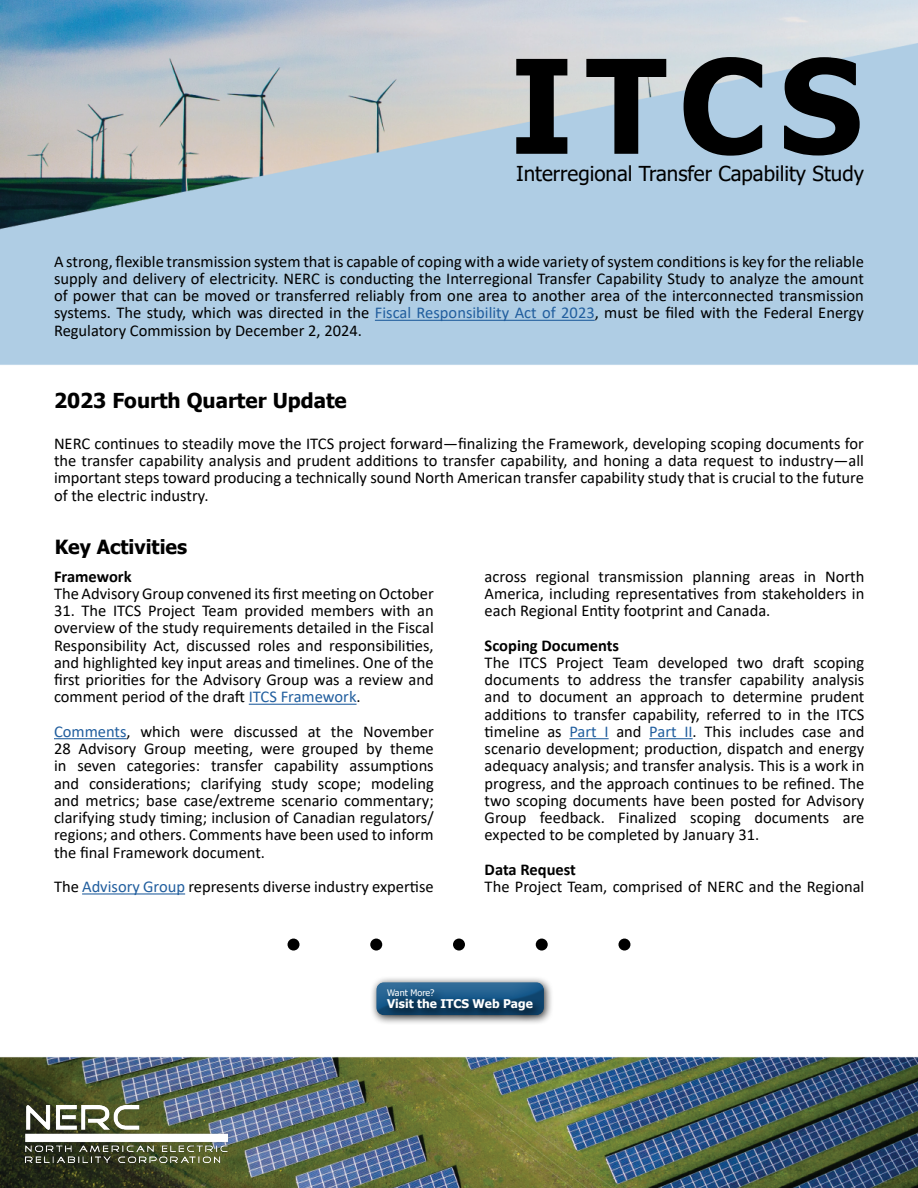
<style>
.page{position:relative;width:918px;height:1188px;background:#fff}
.page>*{position:absolute;margin:0;border:0;box-sizing:border-box;transform-origin:0 0}
.t1{font:700 130.5px "Tahoma";color:#000}
.t2{font:20.55px "Tahoma";color:#000}
.t3{font:700 20.55px "Tahoma";color:#000}
.t4{font:700 19.5px "Tahoma";color:#000}
.t5{font:16.5px/17.2px "Calibri";color:#000;text-align:justify}
.t6{font:700 16.5px "Calibri";color:#000}
.t7{font:700 12px "Tahoma";color:#fff}
.t8{font:9px "Tahoma";color:#fff}
.s1{color:#215e9e}
</style>
<div class="page">
<img style="left:0;top:0;width:918px;height:1188px">
<hr style="left:249px;top:704px;width:108px;height:1px;background:#215e9e">
<hr style="left:54px;top:738px;width:73px;height:1px;background:#215e9e">
<hr style="left:82px;top:893px;width:103px;height:2px;background:#215e9e">
<hr style="left:569px;top:738px;width:40px;height:1px;background:#215e9e">
<hr style="left:649px;top:738px;width:44px;height:1px;background:#215e9e">
<img style="left:25px;top:1105px;width:203px;height:58px">
<hr style="left:375px;top:320px;width:220px;height:1px;background:#215e9e">
<div style="left:288px;top:939px;width:12px;height:12px;background:#000;border-radius:50%"></div>
<div style="left:370px;top:939px;width:12px;height:12px;background:#000;border-radius:50%"></div>
<div style="left:453px;top:939px;width:12px;height:12px;background:#000;border-radius:50%"></div>
<div style="left:536px;top:939px;width:12px;height:12px;background:#000;border-radius:50%"></div>
<div style="left:618px;top:939px;width:12px;height:12px;background:#000;border-radius:50%"></div>
<div style="left:369px;top:976px;width:185px;height:49px;background:#fbfbfb"></div>
<div style="left:364px;top:971px;width:192px;height:43px;background:#fff;opacity:.21"></div>
<div style="left:364px;top:982px;width:192px;height:42px;background:#000;opacity:.21"></div>
<div style="left:384px;top:986px;width:161px;height:36px;background:#000;opacity:.75"></div>
<h1 class="t1" style="left:510px;top:15px;width:353px">ITCS</h1>
<p class="t2" style="left:516px;top:160px;width:349px">Interregional Transfer Capability Study</p>
<p class="t5" style="left:54px;top:252px;width:812px">A strong, flexible transmission system that is capable of coping with a wide variety of system conditions is key for the reliable supply and delivery of electricity. NERC is conducting the Interregional Transfer Capability Study to analyze the amount of power that can be moved or transferred reliably from one area to another area of the interconnected transmission systems. The study, which was directed in the <span class="s1">Fiscal Responsibility Act of 2023</span>, must be filed with the Federal Energy Regulatory Commission by December 2, 2024.</p>
<p class="t3" style="left:54px;top:386px;width:294px">2023 Fourth Quarter Update</p>
<p class="t5" style="left:54px;top:434px;width:812px">NERC continues to steadily move the ITCS project forward—finalizing the Framework, developing scoping documents for the transfer capability analysis and prudent additions to transfer capability, and honing a data request to industry—all important steps toward producing a technically sound North American transfer capability study that is crucial to the future of the electric industry.</p>
<p class="t4" style="left:55px;top:534px;width:134px">Key Activities</p>
<p class="t6" style="left:54px;top:564px;width:79px">Framework</p>
<p class="t5" style="left:54px;top:584px;width:381px">The Advisory Group convened its first meeting on October</p>
<p class="t5" style="left:54px;top:602px;width:381px">31. The ITCS Project Team provided members with an overview of the study requirements detailed in the Fiscal Responsibility Act, discussed roles and responsibilities, and highlighted key input areas and timelines. One of the first priorities for the Advisory Group was a review and comment period of the draft <span class="s1">ITCS Framework</span>.</p>
<p class="t5" style="left:54px;top:722px;width:381px"><span class="s1">Comments</span>, which were discussed at the November 28 Advisory Group meeting, were grouped by theme in seven categories: transfer capability assumptions and considerations; clarifying study scope; modeling and metrics; base case/extreme scenario commentary; clarifying study timing; inclusion of Canadian regulators/ regions; and others. Comments have been used to inform the final Framework document.</p>
<p class="t5" style="left:54px;top:877px;width:381px">The <span class="s1">Advisory Group</span> represents diverse industry expertise</p>
<p class="t5" style="left:485px;top:567px;width:381px">across regional transmission planning areas in North America, including representatives from stakeholders in each Regional Entity footprint and Canada.</p>
<p class="t6" style="left:485px;top:633px;width:136px">Scoping Documents</p>
<p class="t5" style="left:485px;top:653px;width:381px">The ITCS Project Team developed two draft scoping documents to address the transfer capability analysis and to document an approach to determine prudent additions to transfer capability, referred to in the ITCS timeline as <span class="s1">Part I</span> and <span class="s1">Part II</span>. This includes case and scenario development; production, dispatch and energy adequacy analysis; and transfer analysis. This is a work in progress, and the approach continues to be refined. The two scoping documents have been posted for Advisory Group feedback. Finalized scoping documents are expected to be completed by January 31.</p>
<p class="t6" style="left:485px;top:858px;width:93px">Data Request</p>
<p class="t5" style="left:485px;top:877px;width:381px">The Project Team, comprised of NERC and the Regional</p>
<p class="t8" style="left:387px;top:987px;width:49px">Want More?</p>
<p class="t7" style="left:387px;top:995px;width:147px">Visit the ITCS Web Page</p>
</div>
